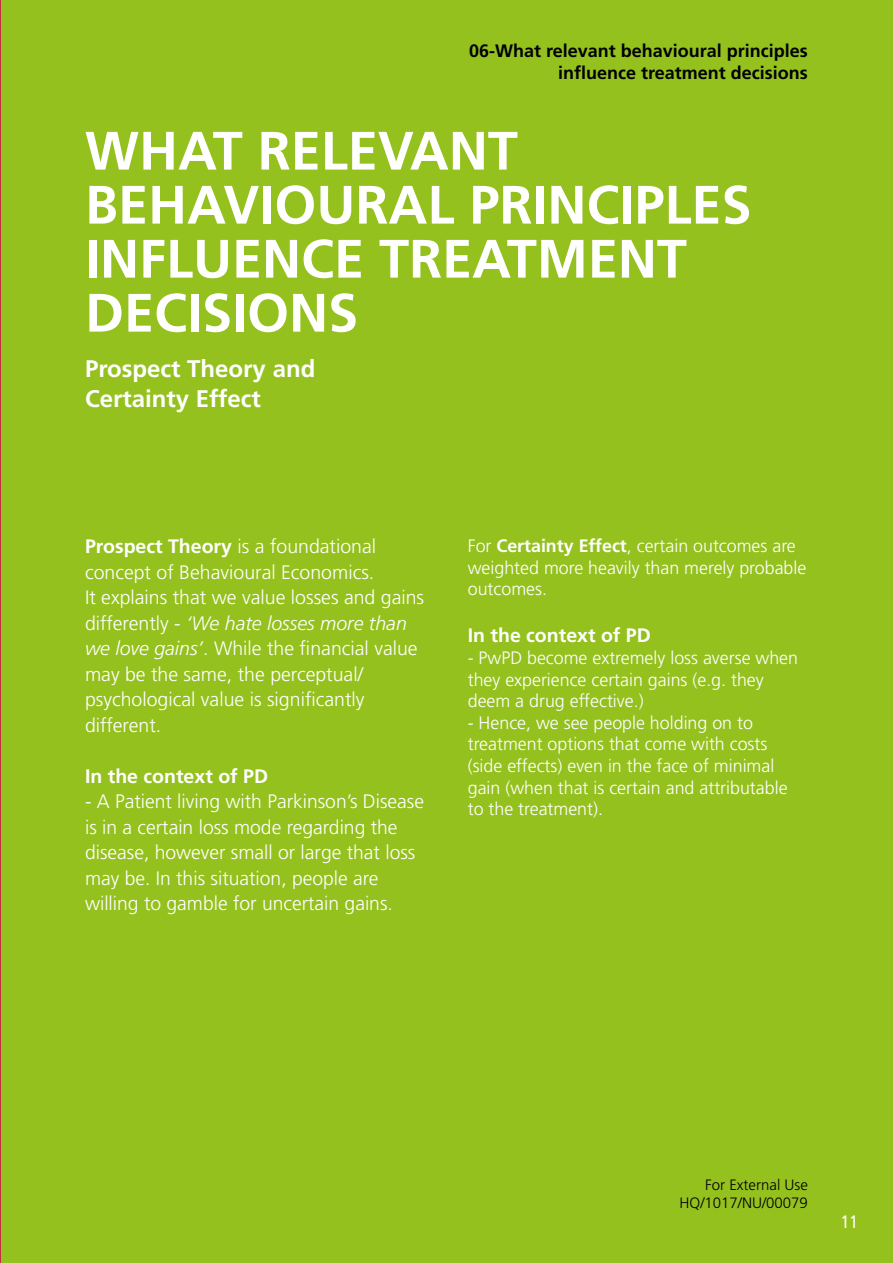
<style>
.page{position:relative;width:893px;height:1263px;background:#95c11f}
.page>*{position:absolute;margin:0;border:0;box-sizing:border-box;transform-origin:0 0}
.t1{font:700 54px/54px "Frutiger";color:#fff}
.t2{font:700 24px/30px "Frutiger";color:#fff}
.t3{font:300 19.5px/25.5px "Frutiger";color:#fff}
.t4{font:700 19.5px "Frutiger";color:#fff}
.t5{font:300 18px/21.6px "Frutiger";color:#fff}
.t6{font:700 18px/22.5px "Frutiger";color:#000;text-align:right}
.t7{font:condensed 18px "Frutiger";color:#fff}
.t8{font:300 15px/18px "Frutiger";color:#000;text-align:right}
.s1{font-weight:700}
.s2{font-style:italic}
</style>
<div class="page">
<hr style="left:0;top:0;width:1px;height:1263px;background:#d0004e">
<p class="t6" style="left:469px;top:39px;width:340px">06-What relevant behavioural principles influence treatment decisions</p>
<h1 class="t1" style="left:85px;top:123px;width:668px">WHAT RELEVANT<br>BEHAVIOURAL PRINCIPLES<br>INFLUENCE TREATMENT<br>DECISIONS</h1>
<p class="t2" style="left:85px;top:353px;width:232px">Prospect Theory and<br>Certainty Effect</p>
<p class="t3" style="left:85px;top:534px;width:341px"><span class="s1">Prospect Theory</span> is a foundational concept of Behavioural Economics.<br>It explains that we value losses and gains differently - <span class="s2">‘We hate losses more than we love gains’</span>. While the financial value may be the same, the perceptual/ psychological value is significantly different.</p>
<p class="t4" style="left:85px;top:764px;width:185px">In the context of PD</p>
<p class="t3" style="left:85px;top:789px;width:340px">- A Patient living with Parkinson’s Disease is in a certain loss mode regarding the disease, however small or large that loss may be. In this situation, people are willing to gamble for uncertain gains.</p>
<p class="t5" style="left:468px;top:535px;width:340px">For <span class="s1">Certainty Effect</span>, certain outcomes are weighted more heavily than merely probable outcomes.</p>
<p class="t4" style="left:468px;top:624px;width:185px">In the context of PD</p>
<p class="t5" style="left:468px;top:647px;width:332px">- PwPD become extremely loss averse when they experience certain gains (e.g. they deem a drug effective.)</p>
<p class="t5" style="left:468px;top:712px;width:321px">- Hence, we see people holding on to treatment options that come with costs (side effects) even in the face of minimal gain (when that is certain and attributable to the treatment).</p>
<p class="t8" style="left:679px;top:1175px;width:130px">For External Use<br>HQ/1017/NU/00079</p>
<p class="t7" style="left:841px;top:1211px;width:19px">11</p>
</div>
